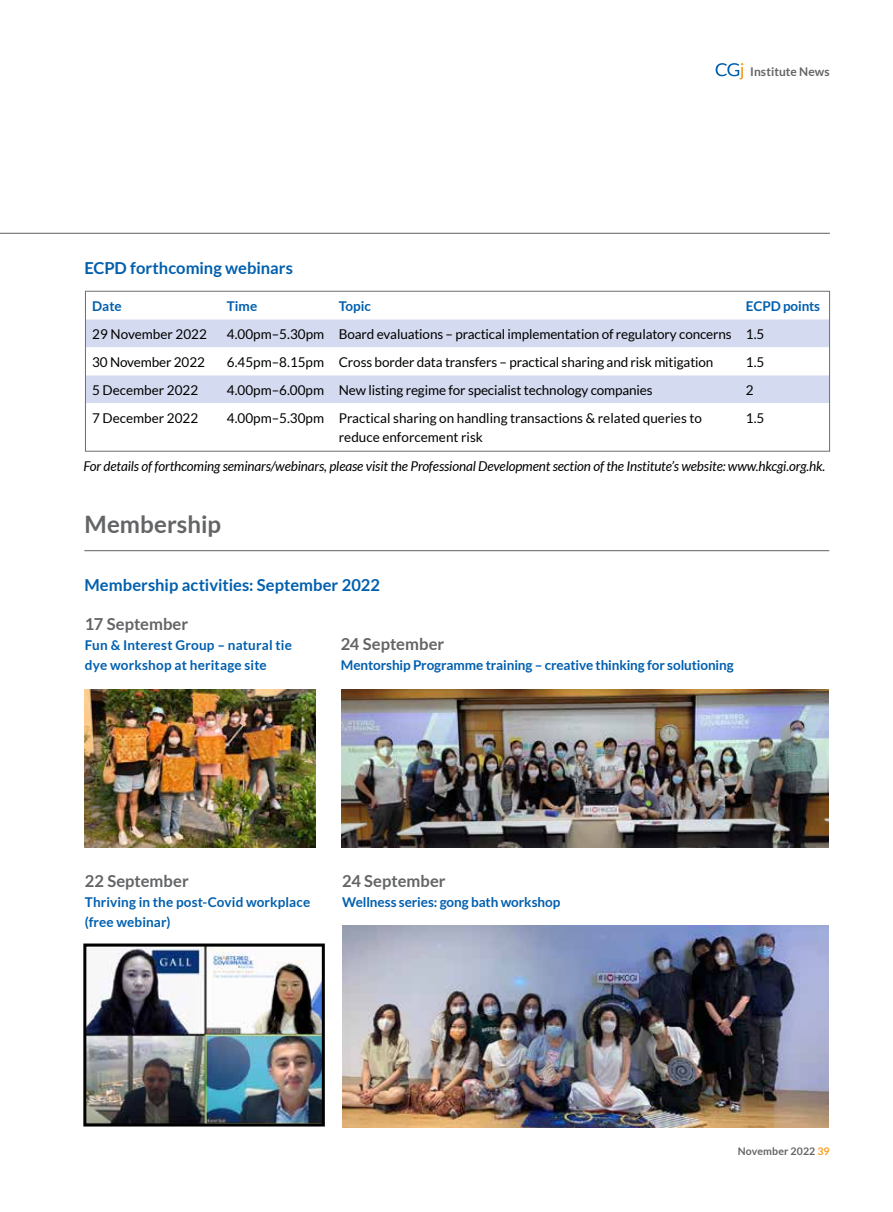
<style>
.page{position:relative;width:893px;height:1212px;background:#fff}
.page>*{position:absolute;margin:0;border:0;box-sizing:border-box;transform-origin:0 0}
.t1{font:700 24px "Lato";letter-spacing:.005em;color:#636466}
.t2{font:700 16.5px "Lato";letter-spacing:.005em;color:#005fae}
.t3{font:700 16.5px "Lato";letter-spacing:.005em;color:#636466}
.t4{font:13.5px/19.8px "Lato";letter-spacing:-.01em;color:#000}
.t5{font:700 13.5px/19.8px "Lato";color:#005fae}
.t6{font:italic 13.5px "Lato";letter-spacing:-.01em;color:#000}
.t7{font:700 12px "Lato";letter-spacing:.005em;color:#636466}
.t8{font:700 10.5px "Lato";letter-spacing:.015em;color:#636466}
.s1{color:#f99d1c}
</style>
<div class="page">
<svg style="left:716px;top:63px;width:27px;height:16px"></svg>
<hr style="left:0;top:233px;width:830px;height:1px;background:#807f83">
<div style="left:87px;top:319px;width:741px;height:28px;background:#d4daef"></div>
<div style="left:87px;top:375px;width:741px;height:28px;background:#d4daef"></div>
<div style="left:85px;top:291px;width:745px;height:161px;border:1px solid #6d6e71"></div>
<hr style="left:84px;top:550px;width:745px;height:1px;background:#807f83">
<img style="left:84px;top:689px;width:232px;height:159px">
<img style="left:87px;top:947px;width:234px;height:175px">
<div style="left:83px;top:943px;width:242px;height:183px;border:3px solid #000"></div>
<img style="left:342px;top:926px;width:487px;height:201px">
<img style="left:341px;top:689px;width:487px;height:159px">
<p class="t2" style="left:84px;top:258px;width:210px">ECPD forthcoming webinars</p>
<p class="t7" style="left:750px;top:65px;width:81px">Institute News</p>
<p class="t5" style="left:92px;top:296px;width:31px">Date</p>
<p class="t5" style="left:227px;top:296px;width:32px">Time</p>
<p class="t5" style="left:339px;top:296px;width:34px">Topic</p>
<p class="t5" style="left:746px;top:296px;width:76px">ECPD points</p>
<p class="t4" style="left:92px;top:324px;width:116px">29 November 2022</p>
<p class="t4" style="left:227px;top:324px;width:539px">4.00pm–5.30pm Board evaluations – practical implementation of regulatory concerns 1.5</p>
<p class="t4" style="left:92px;top:352px;width:114px">30 November 2022</p>
<p class="t4" style="left:227px;top:352px;width:488px">6.45pm–8.15pm Cross border data transfers – practical sharing and risk mitigation</p>
<p class="t4" style="left:746px;top:352px;width:20px">1.5</p>
<p class="t4" style="left:92px;top:380px;width:108px">5 December 2022</p>
<p class="t4" style="left:227px;top:380px;width:427px">4.00pm–6.00pm New listing regime for specialist technology companies</p>
<p class="t4" style="left:746px;top:380px;width:9px">2</p>
<p class="t4" style="left:92px;top:408px;width:108px">7 December 2022</p>
<p class="t4" style="left:339px;top:408px;width:365px;text-indent:-112px">4.00pm–5.30pm Practical sharing on handling transactions &amp; related queries to reduce enforcement risk</p>
<p class="t4" style="left:746px;top:408px;width:20px">1.5</p>
<p class="t6" style="left:83px;top:459px;width:744px">For details of forthcoming seminars/webinars, please visit the Professional Development section of the Institute’s website: www.hkcgi.org.hk.</p>
<h1 class="t1" style="left:85px;top:510px;width:138px">Membership</h1>
<p class="t2" style="left:84px;top:575px;width:297px">Membership activities: September 2022</p>
<p class="t3" style="left:85px;top:614px;width:105px">17 September</p>
<p class="t5" style="left:85px;top:635px;width:208px">Fun &amp; Interest Group – natural tie dye workshop at heritage site</p>
<p class="t3" style="left:341px;top:634px;width:105px">24 September</p>
<p class="t5" style="left:341px;top:654px;width:394px">Mentorship Programme training – creative thinking for solutioning</p>
<p class="t3" style="left:85px;top:872px;width:105px">22 September</p>
<p class="t5" style="left:85px;top:892px;width:227px">Thriving in the post-Covid workplace (free webinar)</p>
<p class="t3" style="left:342px;top:872px;width:105px">24 September</p>
<p class="t5" style="left:342px;top:892px;width:220px">Wellness series: gong bath workshop</p>
<p class="t8" style="left:738px;top:1145px;width:93px">November 2022 <span class="s1">39</span></p>
</div>
